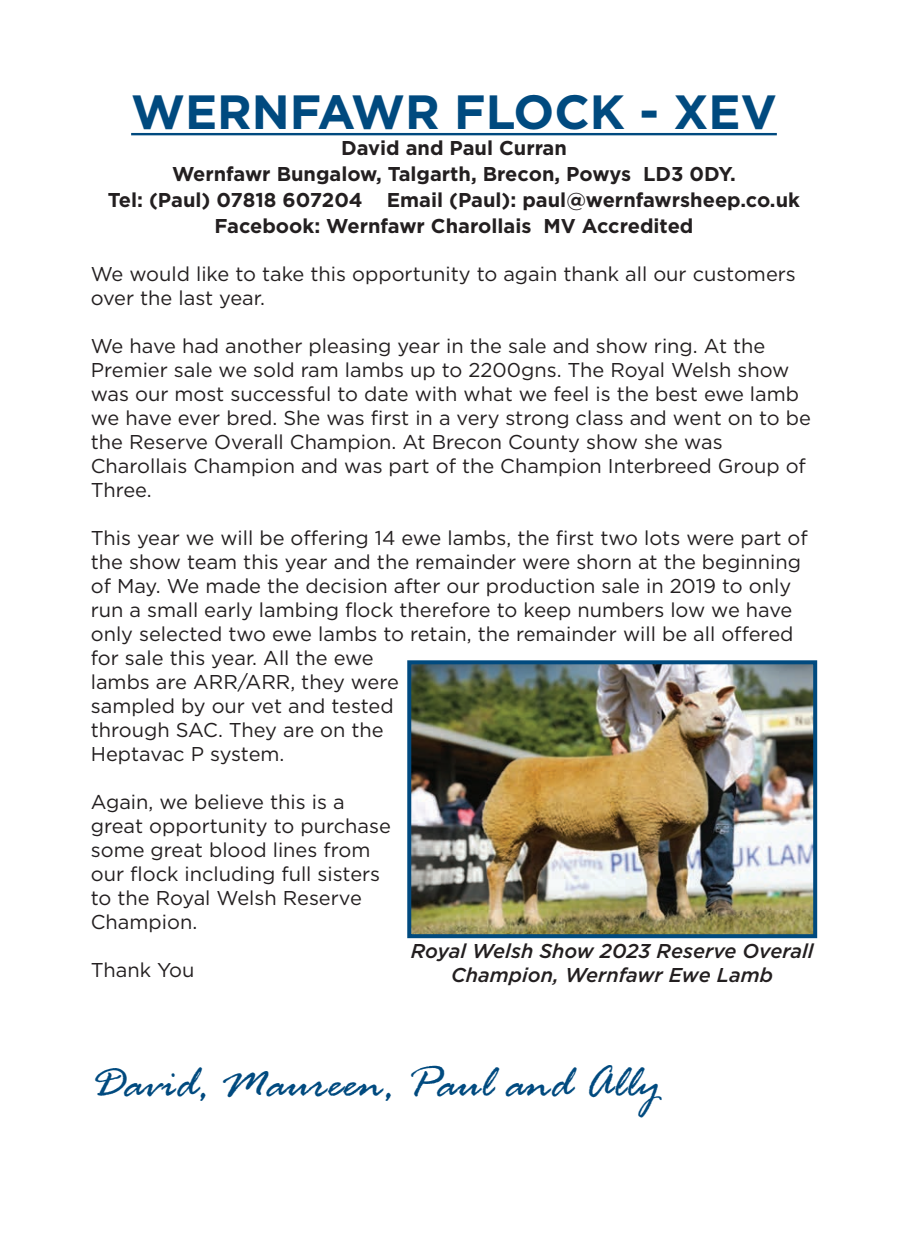
<style>
.page{position:relative;width:908px;height:1259px;background:#fff}
.page>*{position:absolute;margin:0;border:0;box-sizing:border-box;transform-origin:0 0}
.t1{font:italic 48px "Rage";color:#004a7f}
.t2{font:700 48px "Gotham";color:#004a7f}
.t3{font:20px/24px "Gotham";color:#231f20}
.t4{font:700 20px/26px "Gotham";color:#231f20;text-align:center}
.t5{font:italic 500 20px/24px "Gotham";color:#231f20;text-align:center}
</style>
<div class="page">
<hr style="left:131px;top:133px;width:645px;height:2px;background:#004a7f">
<img style="left:412px;top:665px;width:399px;height:268px">
<div style="left:407px;top:660px;width:409px;height:278px;border:4px solid #004a7f"></div>
<h1 class="t2" style="left:131px;top:94px;width:647px">WERNFAWR FLOCK - XEV</h1>
<p class="t4" style="left:108px;top:136px;width:693px">David and Paul Curran<br>Wernfawr Bungalow, Talgarth, Brecon, Powys LD3 0DY.<br>Tel: (Paul) 07818 607204 Email (Paul): paul@wernfawrsheep.co.uk Facebook: Wernfawr Charollais MV Accredited</p>
<p class="t3" style="left:91px;top:263px;width:706px">We would like to take this opportunity to again thank all our customers over the last year.</p>
<p class="t3" style="left:91px;top:335px;width:721px">We have had another pleasing year in the sale and show ring. At the Premier sale we sold ram lambs up to 2200gns. The Royal Welsh show was our most successful to date with what we feel is the best ewe lamb we have ever bred. She was first in a very strong class and went on to be the Reserve Overall Champion. At Brecon County show she was Charollais Champion and was part of the Champion Interbreed Group of Three.</p>
<p class="t3" style="left:91px;top:527px;width:718px">This year we will be offering 14 ewe lambs, the first two lots were part of the show team this year and the remainder were shorn at the beginning of May. We made the decision after our production sale in 2019 to only run a small early lambing flock therefore to keep numbers low we have only selected two ewe lambs to retain, the remainder will be all offered for sale this year. All the ewe<br>lambs are ARR/ARR, they were<br>sampled by our vet and tested<br>through SAC. They are on the<br>Heptavac P system.</p>
<p class="t3" style="left:91px;top:791px;width:301px">Again, we believe this is a great opportunity to purchase some great blood lines from our flock including full sisters to the Royal Welsh Reserve<br>Champion.</p>
<p class="t3" style="left:91px;top:959px;width:105px">Thank You</p>
<p class="t5" style="left:410px;top:940px;width:404px">Royal Welsh Show 2023 Reserve Overall<br>Champion, Wernfawr Ewe Lamb</p>
<h1 class="t1" style="left:91px;top:1057px;width:571px">David, Maureen, Paul and Ally</h1>
</div>
